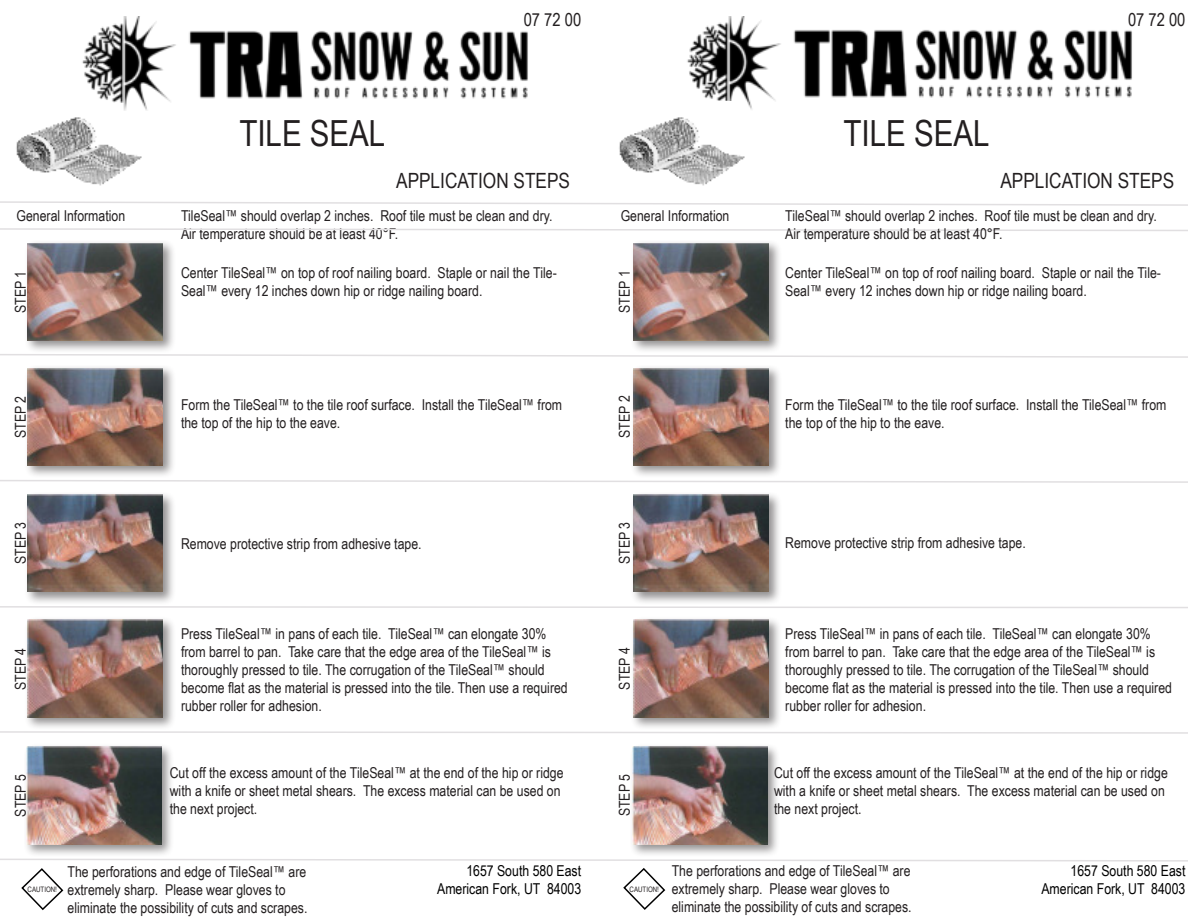
<style>
.page{position:relative;width:1188px;height:918px;background:#fff}
.page>*{position:absolute;margin:0;border:0;box-sizing:border-box;transform-origin:0 0}
.t1{font:36px "Arial Narrow";color:#231f20}
.t2{font:21px "Arial Narrow";color:#231f20}
.t3{font:18px "Arial Narrow";color:#231f20}
.t4{font:15px/18px "Arial Narrow";color:#231f20}
.t5{font:15px/18px "Arial Narrow";color:#000;text-align:right}
.t6{font:7.5px "Arial Narrow";color:#231f20}
</style>
<div class="page">
<img style="left:16px;top:110px;width:126px;height:76px">
<div style="left:24px;top:240px;width:152px;height:114px;background:#231f20;opacity:.5"></div>
<img style="left:28px;top:243px;width:135px;height:98px">
<div style="left:24px;top:365px;width:152px;height:114px;background:#231f20;opacity:.5"></div>
<img style="left:28px;top:368px;width:135px;height:98px">
<div style="left:24px;top:491px;width:152px;height:114px;background:#231f20;opacity:.5"></div>
<img style="left:28px;top:494px;width:135px;height:98px">
<div style="left:24px;top:616px;width:152px;height:114px;background:#231f20;opacity:.5"></div>
<img style="left:28px;top:620px;width:135px;height:98px">
<div style="left:23px;top:743px;width:152px;height:114px;background:#231f20;opacity:.5"></div>
<img style="left:26px;top:747px;width:135px;height:97px">
<svg style="left:0;top:228px;width:1188px;height:3px"></svg>
<svg style="left:0;top:201px;width:1188px;height:5px"></svg>
<svg style="left:0;top:353px;width:1188px;height:5px"></svg>
<svg style="left:0;top:480px;width:1188px;height:3px"></svg>
<svg style="left:0;top:606px;width:1188px;height:2px"></svg>
<svg style="left:0;top:731px;width:1188px;height:3px"></svg>
<img style="left:82px;top:17px;width:446px;height:93px">
<img style="left:687px;top:17px;width:445px;height:93px">
<svg style="left:0;top:858px;width:1188px;height:53px"></svg>
<img style="left:619px;top:102px;width:127px;height:84px">
<div style="left:630px;top:240px;width:152px;height:114px;background:#231f20;opacity:.5"></div>
<img style="left:634px;top:243px;width:135px;height:98px">
<div style="left:630px;top:365px;width:152px;height:114px;background:#231f20;opacity:.5"></div>
<img style="left:634px;top:368px;width:135px;height:98px">
<div style="left:630px;top:491px;width:152px;height:114px;background:#231f20;opacity:.5"></div>
<img style="left:634px;top:494px;width:135px;height:98px">
<div style="left:630px;top:616px;width:152px;height:114px;background:#231f20;opacity:.5"></div>
<img style="left:634px;top:620px;width:135px;height:98px">
<div style="left:629px;top:743px;width:152px;height:114px;background:#231f20;opacity:.5"></div>
<img style="left:632px;top:747px;width:135px;height:97px">
<p class="t4" style="left:16px;top:208px;width:110px">General Information</p>
<p class="t4" style="left:13px;top:313px;width:44px;rotate:-90deg">STEP 1</p>
<p class="t4" style="left:13px;top:438px;width:44px;rotate:-90deg">STEP 2</p>
<p class="t4" style="left:13px;top:564px;width:44px;rotate:-90deg">STEP 3</p>
<p class="t4" style="left:13px;top:690px;width:44px;rotate:-90deg">STEP 4</p>
<p class="t4" style="left:13px;top:817px;width:44px;rotate:-90deg">STEP 5</p>
<p class="t3" style="left:524px;top:13px;width:59px">07 72 00</p>
<p class="t3" style="left:1128px;top:13px;width:59px">07 72 00</p>
<h1 class="t1" style="left:239px;top:120px;width:148px">TILE SEAL</h1>
<h1 class="t1" style="left:844px;top:120px;width:148px">TILE SEAL</h1>
<h2 class="t2" style="left:396px;top:173px;width:175px">APPLICATION STEPS</h2>
<h2 class="t2" style="left:1000px;top:173px;width:175px">APPLICATION STEPS</h2>
<p class="t4" style="left:181px;top:208px;width:373px">TileSeal™ should overlap 2 inches. Roof tile must be clean and dry.<br>Air temperature should be at least 40°F.</p>
<p class="t4" style="left:181px;top:265px;width:377px">Center TileSeal™ on top of roof nailing board. Staple or nail the Tile-<br>Seal™ every 12 inches down hip or ridge nailing board.</p>
<p class="t4" style="left:621px;top:208px;width:110px">General Information</p>
<p class="t4" style="left:617px;top:313px;width:44px;rotate:-90deg">STEP 1</p>
<p class="t4" style="left:785px;top:208px;width:373px">TileSeal™ should overlap 2 inches. Roof tile must be clean and dry.<br>Air temperature should be at least 40°F.</p>
<p class="t4" style="left:785px;top:265px;width:377px">Center TileSeal™ on top of roof nailing board. Staple or nail the Tile-<br>Seal™ every 12 inches down hip or ridge nailing board.</p>
<p class="t4" style="left:181px;top:397px;width:383px">Form the TileSeal™ to the tile roof surface. Install the TileSeal™ from the top of the hip to the eave.</p>
<p class="t4" style="left:617px;top:438px;width:44px;rotate:-90deg">STEP 2</p>
<p class="t4" style="left:785px;top:397px;width:383px">Form the TileSeal™ to the tile roof surface. Install the TileSeal™ from the top of the hip to the eave.</p>
<p class="t4" style="left:181px;top:536px;width:242px">Remove protective strip from adhesive tape.</p>
<p class="t4" style="left:617px;top:564px;width:44px;rotate:-90deg">STEP 3</p>
<p class="t4" style="left:785px;top:535px;width:242px">Remove protective strip from adhesive tape.</p>
<p class="t4" style="left:181px;top:626px;width:388px">Press TileSeal™ in pans of each tile. TileSeal™ can elongate 30% from barrel to pan. Take care that the edge area of the TileSeal™ is thoroughly pressed to tile. The corrugation of the TileSeal™ should become flat as the material is pressed into the tile. Then use a required rubber roller for adhesion.</p>
<p class="t4" style="left:785px;top:626px;width:388px">Press TileSeal™ in pans of each tile. TileSeal™ can elongate 30% from barrel to pan. Take care that the edge area of the TileSeal™ is thoroughly pressed to tile. The corrugation of the TileSeal™ should become flat as the material is pressed into the tile. Then use a required rubber roller for adhesion.</p>
<p class="t4" style="left:617px;top:690px;width:44px;rotate:-90deg">STEP 4</p>
<p class="t4" style="left:170px;top:765px;width:395px">Cut off the excess amount of the TileSeal™ at the end of the hip or ridge with a knife or sheet metal shears. The excess material can be used on the next project.</p>
<p class="t4" style="left:617px;top:816px;width:44px;rotate:-90deg">STEP 5</p>
<p class="t4" style="left:774px;top:765px;width:395px">Cut off the excess amount of the TileSeal™ at the end of the hip or ridge with a knife or sheet metal shears. The excess material can be used on the next project.</p>
<p class="t5" style="left:437px;top:863px;width:146px">1657 South 580 East<br>American Fork, UT 84003</p>
<p class="t4" style="left:68px;top:864px;width:241px">The perforations and edge of TileSeal™ are extremely sharp. Please wear gloves to eliminate the possibility of cuts and scrapes.</p>
<p class="t6" style="left:28px;top:886px;width:31px">CAUTION!</p>
<p class="t6" style="left:630px;top:886px;width:31px">CAUTION!</p>
<p class="t4" style="left:672px;top:863px;width:241px">The perforations and edge of TileSeal™ are extremely sharp. Please wear gloves to eliminate the possibility of cuts and scrapes.</p>
<p class="t5" style="left:1041px;top:863px;width:146px">1657 South 580 East<br>American Fork, UT 84003</p>
</div>
